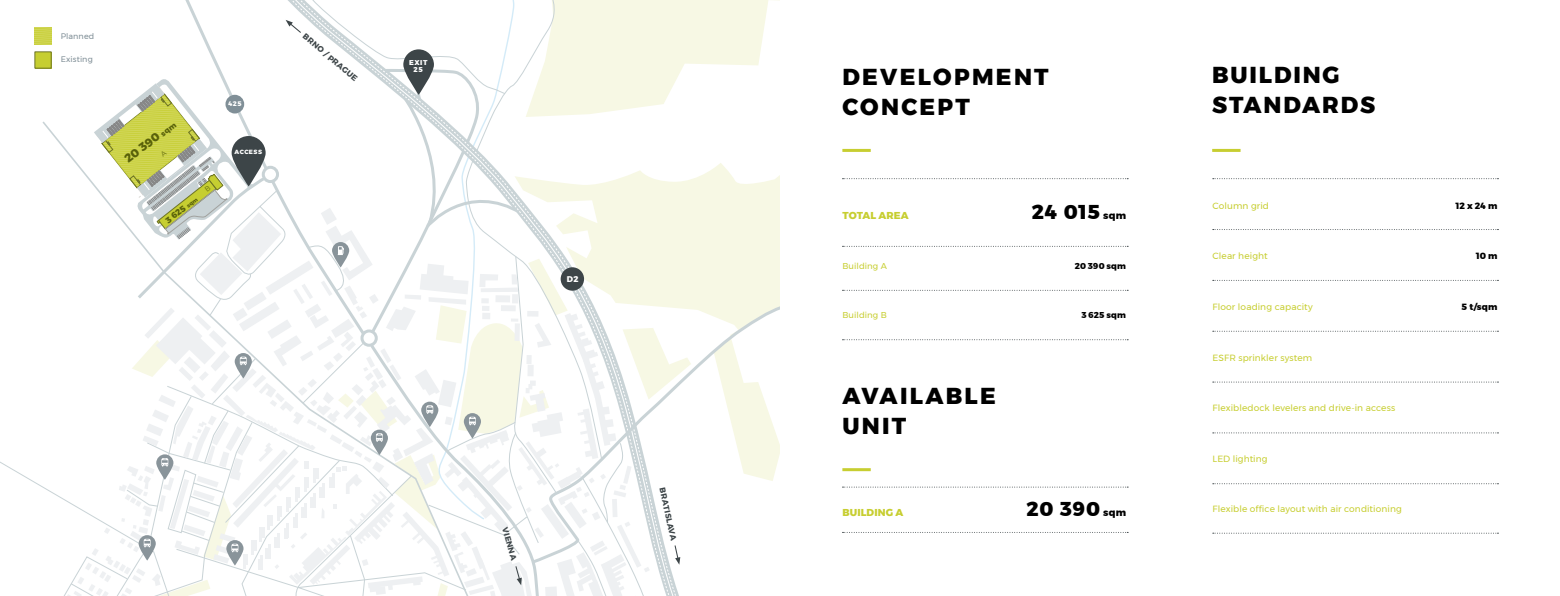
<style>
.page{position:relative;width:1560px;height:596px;background:#fff}
.page>*{position:absolute;margin:0;border:0;box-sizing:border-box;transform-origin:0 0}
.t1{font:800 23px/30px "Montserrat";letter-spacing:.1em;color:#000}
.t2{font:800 23px/30px "Montserrat";letter-spacing:.08em;color:#000}
.t3{font:800 20px "Montserrat";letter-spacing:.04em;color:#000}
.t4{font:800 11.7px "Montserrat";color:#59610a}
.t5{font:800 10px "Montserrat";letter-spacing:.015em;color:#c7ce31}
.t6{font:9px "Montserrat";letter-spacing:.01em;color:#c7ce31}
.t7{font:800 9px "Montserrat";letter-spacing:.005em;color:#000}
.t8{font:8.5px "Montserrat";letter-spacing:.005em;color:#c7ce31}
.t9{font:800 8.5px "Montserrat";letter-spacing:.01em;color:#000}
.t10{font:800 8.5px "Montserrat";color:#59610a}
.t11{font:800 8.2px "Montserrat";color:#fff}
.t12{font:700 8px "Montserrat";color:#3d4548}
.t13{font:8px "Montserrat";letter-spacing:.01em;color:#808f97}
.t14{font:800 7px/7px "Montserrat";letter-spacing:.08em;color:#fff;text-align:center}
.t15{font:800 6.6px "Montserrat";color:#fff}
.t16{font:800 6px "Montserrat";letter-spacing:.08em;color:#fff}
.s1{font-size:5.5px}
.s2{font-size:10px}
</style>
<div class="page">
<svg style="left:34px;top:0;width:185px;height:69px"></svg>
<svg style="left:530px;top:0;width:250px;height:67px"></svg>
<div style="left:35px;top:52px;width:16px;height:16px;background:#c6ce31"></div>
<div style="left:35px;top:52px;width:16px;height:16px;border:1px solid #6d7424"></div>
<svg style="left:35px;top:28px;width:16px;height:16px"></svg>
<svg style="left:285px;top:20px;width:16px;height:13px"></svg>
<div style="left:403px;top:49px;width:31px;height:46px;background:#3d4548;border-radius:15px"></div>
<hr style="left:842px;top:149px;width:28px;height:3px;background:#c7ce31">
<hr style="left:842px;top:468px;width:28px;height:3px;background:#c7ce31">
<hr style="left:1211px;top:149px;width:29px;height:3px;background:#c7ce31">
<svg style="left:1212px;top:178px;width:286px;height:1px"></svg>
<svg style="left:1212px;top:229px;width:286px;height:1px"></svg>
<svg style="left:1212px;top:381px;width:286px;height:1px"></svg>
<svg style="left:1212px;top:330px;width:286px;height:1px"></svg>
<svg style="left:1212px;top:280px;width:286px;height:1px"></svg>
<svg style="left:1212px;top:432px;width:286px;height:1px"></svg>
<svg style="left:1212px;top:483px;width:286px;height:1px"></svg>
<svg style="left:1212px;top:532px;width:286px;height:1px"></svg>
<svg style="left:842px;top:178px;width:286px;height:1px"></svg>
<svg style="left:842px;top:290px;width:286px;height:1px"></svg>
<svg style="left:842px;top:246px;width:286px;height:1px"></svg>
<svg style="left:842px;top:339px;width:286px;height:1px"></svg>
<svg style="left:842px;top:486px;width:286px;height:1px"></svg>
<svg style="left:55px;top:67px;width:725px;height:529px"></svg>
<p class="t13" style="left:61px;top:30px;width:35px">Planned</p>
<p class="t13" style="left:61px;top:53px;width:34px">Existing</p>
<p class="t4" style="left:120px;top:152px;width:42px;rotate:-38deg">20 390</p>
<p class="t10" style="left:162px;top:216px;width:39px;rotate:-38deg">3 625 <span class="s1">sqm</span></p>
<p class="t15" style="left:228px;top:98px;width:14px">425</p>
<p class="t16" style="left:235px;top:147px;width:29px">ACCESS</p>
<p class="t12" style="left:308px;top:30px;width:70px;rotate:40deg">BRNO / PRAGUE</p>
<p class="t14" style="left:409px;top:59px;width:20px">EXIT<br>25</p>
<p class="t11" style="left:566px;top:272px;width:13px">D2</p>
<p class="t12" style="left:511px;top:525px;width:35px;rotate:74deg">VIENNA</p>
<p class="t12" style="left:668px;top:486px;width:55px;rotate:78deg">BRATISLAVA</p>
<h1 class="t1" style="left:842px;top:62px;width:208px">DEVELOPMENT<br>CONCEPT</h1>
<p class="t5" style="left:842px;top:208px;width:68px">TOTAL AREA</p>
<h2 class="t3" style="left:1031px;top:196px;width:95px">24 015 <span class="s2">sqm</span></h2>
<p class="t8" style="left:842px;top:259px;width:46px">Building A</p>
<p class="t9" style="left:1074px;top:259px;width:53px">20 390 sqm</p>
<p class="t8" style="left:842px;top:308px;width:46px">Building B</p>
<p class="t9" style="left:1081px;top:308px;width:46px">3 625 sqm</p>
<h1 class="t1" style="left:842px;top:381px;width:155px;line-height:29.5px">AVAILABLE<br>UNIT</h1>
<p class="t5" style="left:842px;top:504px;width:63px">BUILDING A</p>
<h2 class="t3" style="left:1026px;top:492px;width:101px">20 390 <span class="s2">sqm</span></h2>
<h1 class="t2" style="left:1211px;top:60px;width:164px">BUILDING<br>STANDARDS</h1>
<p class="t6" style="left:1212px;top:198px;width:58px">Column grid</p>
<p class="t7" style="left:1455px;top:198px;width:43px">12 x 24 m</p>
<p class="t6" style="left:1212px;top:249px;width:57px">Clear height</p>
<p class="t7" style="left:1475px;top:249px;width:23px">10 m</p>
<p class="t6" style="left:1212px;top:300px;width:102px">Floor loading capacity</p>
<p class="t7" style="left:1461px;top:299px;width:37px">5 t/sqm</p>
<p class="t6" style="left:1212px;top:350px;width:101px">ESFR sprinkler system</p>
<p class="t6" style="left:1212px;top:401px;width:184px">Flexibledock levelers and drive-in access</p>
<p class="t6" style="left:1212px;top:451px;width:56px">LED lighting</p>
<p class="t6" style="left:1212px;top:502px;width:191px">Flexible office layout with air conditioning</p>
</div>
